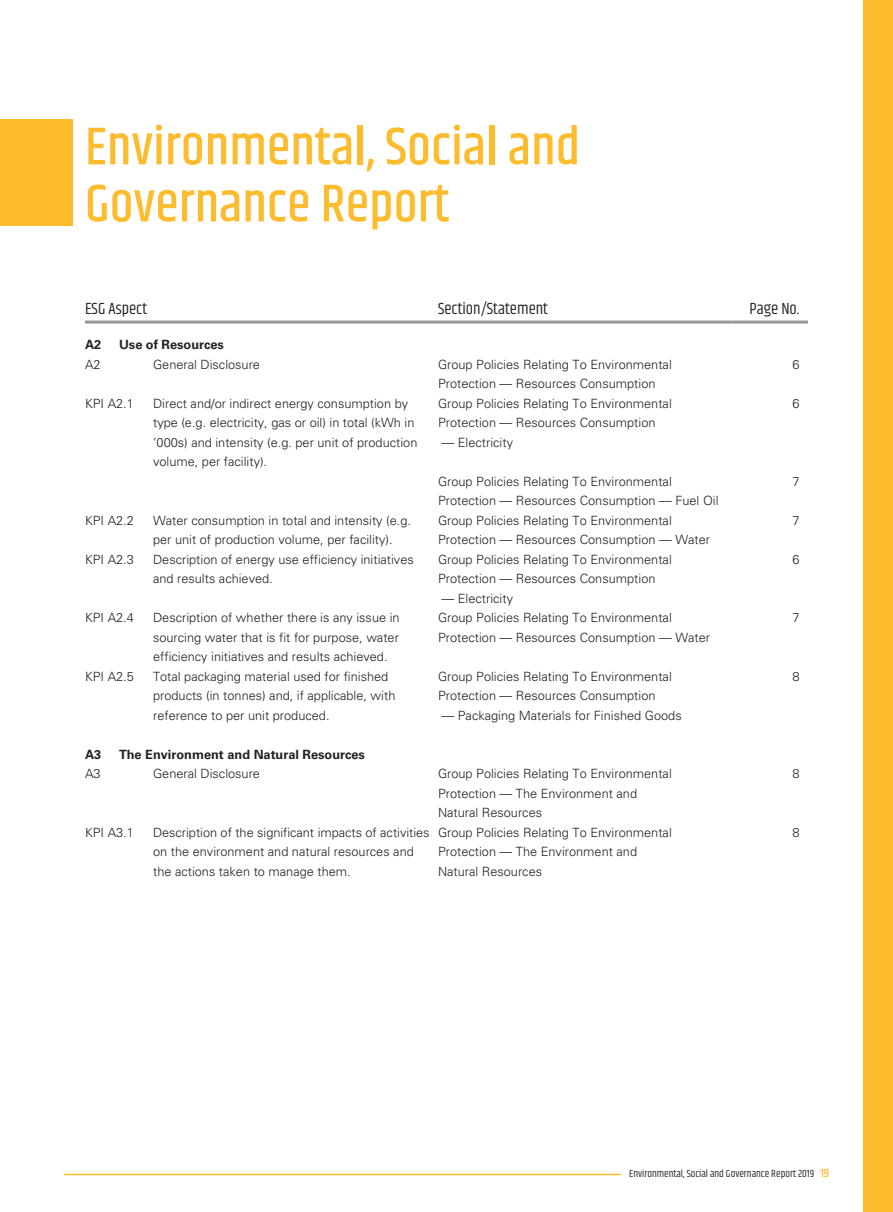
<style>
.page{position:relative;width:893px;height:1212px;background:#fff}
.page>*{position:absolute;margin:0;border:0;box-sizing:border-box;transform-origin:0 0}
.t1{font:500 54px/57px "Khand";color:#fdbb2e}
.t2{font:16.5px "Khand";color:#231f20}
.t3{font:300 12.75px/19.5px "Univers LT Std";color:#231f20}
.t4{font:700 12.75px "Univers LT Std";color:#231f20}
.t5{font:10.5px "Khand";color:#231f20}
.s1{font-weight:500;font-size:12px;color:#fdbb2e}
</style>
<div class="page">
<div style="left:863px;top:0;width:30px;height:1212px;background:#fdbb2e"></div>
<hr style="left:64px;top:1174px;width:557px;height:1px;background:#fdbb2e">
<div style="left:0;top:119px;width:72px;height:106px;background:#fdbb2e"></div>
<hr style="left:85px;top:321px;width:353px;height:3px;background:#939598">
<hr style="left:438px;top:321px;width:293px;height:3px;background:#939598">
<hr style="left:731px;top:321px;width:77px;height:3px;background:#939598">
<h1 class="t1" style="left:85px;top:121px;width:496px">Environmental, Social and<br>Governance Report</h1>
<p class="t2" style="left:85px;top:299px;width:64px">ESG Aspect</p>
<p class="t2" style="left:438px;top:299px;width:112px">Section/Statement</p>
<p class="t2" style="left:749px;top:299px;width:51px">Page No.</p>
<p class="t4" style="left:85px;top:337px;width:18px">A2</p>
<p class="t4" style="left:119px;top:337px;width:106px">Use of Resources</p>
<p class="t3" style="left:85px;top:355px;width:17px">A2</p>
<p class="t3" style="left:153px;top:355px;width:108px">General Disclosure</p>
<p class="t3" style="left:438px;top:355px;width:235px">Group Policies Relating To Environmental<br>Protection — Resources Consumption</p>
<p class="t3" style="left:792px;top:355px;width:9px">6</p>
<p class="t3" style="left:85px;top:394px;width:50px">KPI A2.1</p>
<p class="t3" style="left:153px;top:394px;width:266px">Direct and/or indirect energy consumption by type (e.g. electricity, gas or oil) in total (kWh in ’000s) and intensity (e.g. per unit of production volume, per facility).</p>
<p class="t3" style="left:438px;top:394px;width:235px">Group Policies Relating To Environmental<br>Protection — Resources Consumption</p>
<p class="t3" style="left:792px;top:394px;width:9px">6</p>
<p class="t3" style="left:442px;top:433px;width:73px">— Electricity</p>
<p class="t3" style="left:438px;top:472px;width:282px">Group Policies Relating To Environmental<br>Protection — Resources Consumption — Fuel Oil</p>
<p class="t3" style="left:792px;top:472px;width:9px">7</p>
<p class="t3" style="left:85px;top:511px;width:50px">KPI A2.2</p>
<p class="t3" style="left:153px;top:511px;width:259px">Water consumption in total and intensity (e.g. per unit of production volume, per facility).</p>
<p class="t3" style="left:438px;top:511px;width:274px">Group Policies Relating To Environmental<br>Protection — Resources Consumption — Water</p>
<p class="t3" style="left:792px;top:511px;width:9px">7</p>
<p class="t3" style="left:85px;top:550px;width:50px">KPI A2.3</p>
<p class="t3" style="left:153px;top:550px;width:262px">Description of energy use efficiency initiatives and results achieved.</p>
<p class="t3" style="left:438px;top:550px;width:235px">Group Policies Relating To Environmental<br>Protection — Resources Consumption</p>
<p class="t3" style="left:442px;top:589px;width:73px">— Electricity</p>
<p class="t3" style="left:792px;top:550px;width:9px">6</p>
<p class="t3" style="left:85px;top:608px;width:50px">KPI A2.4</p>
<p class="t3" style="left:153px;top:608px;width:248px;text-align:justify">Description of whether there is any issue in sourcing water that is fit for purpose, water efficiency initiatives and results achieved.</p>
<p class="t3" style="left:438px;top:608px;width:274px">Group Policies Relating To Environmental<br>Protection — Resources Consumption — Water</p>
<p class="t3" style="left:792px;top:608px;width:9px">7</p>
<p class="t3" style="left:85px;top:667px;width:50px">KPI A2.5</p>
<p class="t3" style="left:153px;top:667px;width:244px">Total packaging material used for finished products (in tonnes) and, if applicable, with reference to per unit produced.</p>
<p class="t3" style="left:438px;top:667px;width:235px">Group Policies Relating To Environmental<br>Protection — Resources Consumption</p>
<p class="t3" style="left:792px;top:667px;width:9px">8</p>
<p class="t3" style="left:442px;top:706px;width:242px">— Packaging Materials for Finished Goods</p>
<p class="t4" style="left:85px;top:747px;width:18px">A3</p>
<p class="t4" style="left:119px;top:747px;width:247px">The Environment and Natural Resources</p>
<p class="t3" style="left:85px;top:764px;width:17px">A3</p>
<p class="t3" style="left:153px;top:764px;width:108px">General Disclosure</p>
<p class="t3" style="left:438px;top:764px;width:235px">Group Policies Relating To Environmental<br>Protection — The Environment and<br>Natural Resources</p>
<p class="t3" style="left:792px;top:764px;width:9px">8</p>
<p class="t3" style="left:85px;top:823px;width:50px">KPI A3.1</p>
<p class="t3" style="left:153px;top:823px;width:278px">Description of the significant impacts of activities on the environment and natural resources and the actions taken to manage them.</p>
<p class="t3" style="left:438px;top:822px;width:235px">Group Policies Relating To Environmental<br>Protection — The Environment and<br>Natural Resources</p>
<p class="t3" style="left:792px;top:822px;width:9px">8</p>
<p class="t5" style="left:629px;top:1167px;width:201px">Environmental, Social and Governance Report 2019 <span class="s1">19</span></p>
</div>
